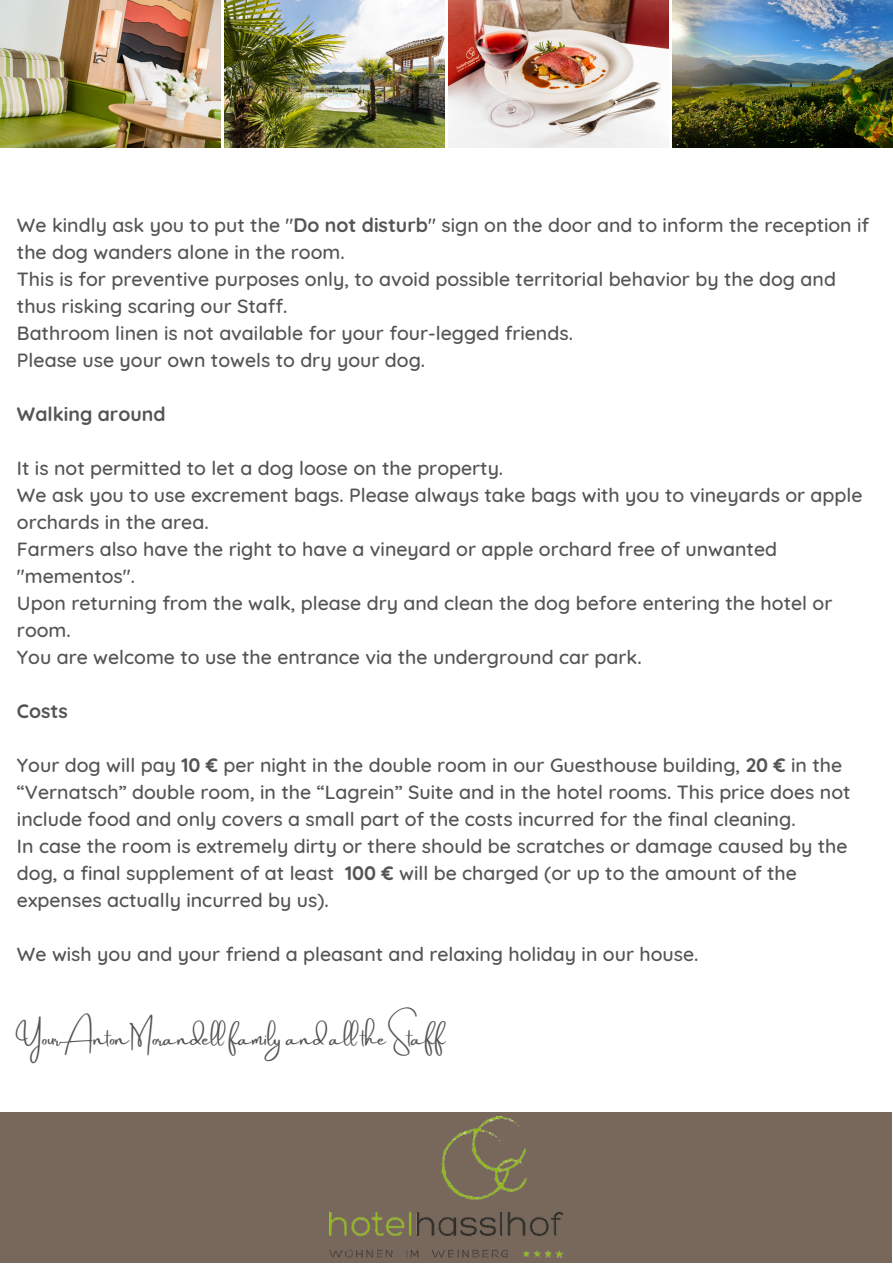
<style>
.page{position:relative;width:893px;height:1264px;background:#fff}
.page>*{position:absolute;margin:0;border:0;box-sizing:border-box;transform-origin:0 0}
.t1{font:500 19.5px/27px "Quicksand";color:#545454}
.t2{font:19.5px "Amsterdam Two";color:#545454}
.t3{font:700 19.5px "Quicksand";color:#545454}
.s1{font-weight:700}
</style>
<div class="page">
<div style="left:0;top:1111px;width:891px;height:151px;background:#78685b"></div>
<img style="left:329px;top:1116px;width:234px;height:141px">
<img style="left:672px;top:0;width:220px;height:147px">
<img style="left:224px;top:0;width:220px;height:147px">
<img style="left:448px;top:0;width:220px;height:147px">
<img style="left:0;top:0;width:220px;height:147px">
<p class="t1" style="left:17px;top:211px;width:853px">We kindly ask you to put the "<span class="s1">Do not disturb</span>" sign on the door and to inform the reception if the dog wanders alone in the room.<br>This is for preventive purposes only, to avoid possible territorial behavior by the dog and thus risking scaring our Staff.<br>Bathroom linen is not available for your four-legged friends.<br>Please use your own towels to dry your dog.</p>
<p class="t3" style="left:17px;top:401px;width:150px">Walking around</p>
<p class="t1" style="left:17px;top:454px;width:847px">It is not permitted to let a dog loose on the property.<br>We ask you to use excrement bags. Please always take bags with you to vineyards or apple orchards in the area.<br>Farmers also have the right to have a vineyard or apple orchard free of unwanted "mementos".<br>Upon returning from the walk, please dry and clean the dog before entering the hotel or room.<br>You are welcome to use the entrance via the underground car park.</p>
<p class="t3" style="left:17px;top:698px;width:52px">Costs</p>
<p class="t1" style="left:17px;top:751px;width:835px">Your dog will pay <span class="s1">10 €</span> per night in the double room in our Guesthouse building, <span class="s1">20 €</span> in the “Vernatsch” double room, in the “Lagrein” Suite and in the hotel rooms. This price does not include food and only covers a small part of the costs incurred for the final cleaning.<br>In case the room is extremely dirty or there should be scratches or damage caused by the dog, a final supplement of at least <span class="s1">100 €</span> will be charged (or up to the amount of the expenses actually incurred by us).</p>
<p class="t1" style="left:17px;top:940px;width:683px">We wish you and your friend a pleasant and relaxing holiday in our house.</p>
<p class="t2" style="left:17px;top:1028px;width:429px">Your Anton Morandell family and all the Staff</p>
</div>
